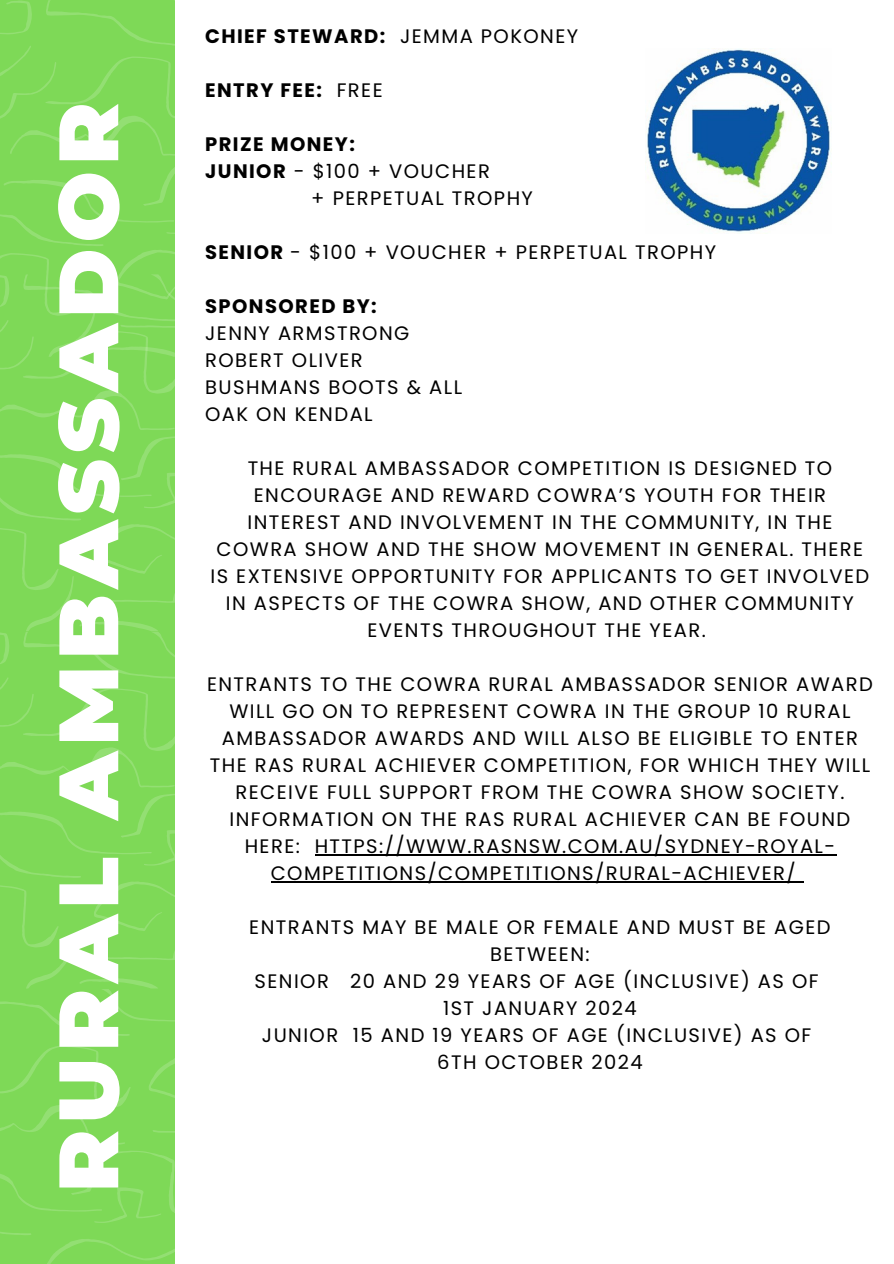
<style>
.page{position:relative;width:894px;height:1264px;background:#fff}
.page>*{position:absolute;margin:0;border:0;box-sizing:border-box;transform-origin:0 0}
.t1{font:900 84px "Montserrat";letter-spacing:.075em;color:#fff}
.t2{font:19.5px/27px "Poppins";letter-spacing:.075em;color:#000;text-align:center}
.t3{font:700 19.5px "Poppins";letter-spacing:.075em;color:#000}
.s1{font-weight:400}
.s2{font-weight:700}
</style>
<div class="page">
<svg style="left:0;top:0;width:175px;height:1035px;background:#7fd959"></svg>
<svg style="left:0;top:1045px;width:175px;height:218px;background:#7fd958"></svg>
<hr style="left:314px;top:854px;width:522px;height:1px;background:#000">
<hr style="left:271px;top:881px;width:526px;height:1px;background:#000">
<img style="left:645px;top:48px;width:185px;height:184px">
<p class="t1" style="left:37px;top:1192px;width:1091px;rotate:-90deg">RURAL AMBASSADOR</p>
<p class="t3" style="left:205px;top:22px;width:374px">CHIEF STEWARD: <span class="s1">JEMMA POKONEY</span></p>
<h1 class="t3" style="left:205px;top:76px;width:179px">ENTRY FEE: <span class="s1">FREE</span></h1>
<p class="t3" style="left:205px;top:130px;width:151px">PRIZE MONEY:</p>
<p class="t2" style="left:205px;top:157px;width:286px"><span class="s2">JUNIOR</span> - $100 + VOUCHER</p>
<p class="t2" style="left:311px;top:184px;width:223px">+ PERPETUAL TROPHY</p>
<p class="t2" style="left:205px;top:238px;width:512px"><span class="s2">SENIOR</span> - $100 + VOUCHER + PERPETUAL TROPHY</p>
<p class="t3" style="left:205px;top:292px;width:173px">SPONSORED BY:</p>
<p class="t2" style="left:205px;top:319px;width:206px">JENNY ARMSTRONG</p>
<p class="t2" style="left:205px;top:346px;width:159px">ROBERT OLIVER</p>
<p class="t2" style="left:205px;top:373px;width:258px">BUSHMANS BOOTS &amp; ALL</p>
<p class="t2" style="left:205px;top:400px;width:169px">OAK ON KENDAL</p>
<p class="t2" style="left:210px;top:454px;width:660px">THE RURAL AMBASSADOR COMPETITION IS DESIGNED TO ENCOURAGE AND REWARD COWRA’S YOUTH FOR THEIR INTEREST AND INVOLVEMENT IN THE COMMUNITY, IN THE COWRA SHOW AND THE SHOW MOVEMENT IN GENERAL. THERE IS EXTENSIVE OPPORTUNITY FOR APPLICANTS TO GET INVOLVED IN ASPECTS OF THE COWRA SHOW, AND OTHER COMMUNITY EVENTS THROUGHOUT THE YEAR.</p>
<p class="t2" style="left:207px;top:670px;width:667px">ENTRANTS TO THE COWRA RURAL AMBASSADOR SENIOR AWARD</p>
<p class="t2" style="left:229px;top:697px;width:622px">WILL GO ON TO REPRESENT COWRA IN THE GROUP 10 RURAL</p>
<p class="t2" style="left:222px;top:724px;width:637px">AMBASSADOR AWARDS AND WILL ALSO BE ELIGIBLE TO ENTER</p>
<p class="t2" style="left:210px;top:751px;width:661px">THE RAS RURAL ACHIEVER COMPETITION, FOR WHICH THEY WILL</p>
<p class="t2" style="left:235px;top:778px;width:610px">RECEIVE FULL SUPPORT FROM THE COWRA SHOW SOCIETY.</p>
<p class="t2" style="left:229px;top:805px;width:622px">INFORMATION ON THE RAS RURAL ACHIEVER CAN BE FOUND</p>
<p class="t2" style="left:245px;top:832px;width:592px">HERE: HTTPS://WWW.RASNSW.COM.AU/SYDNEY-ROYAL-</p>
<p class="t2" style="left:271px;top:859px;width:526px">COMPETITIONS/COMPETITIONS/RURAL-ACHIEVER/</p>
<p class="t2" style="left:249px;top:913px;width:582px">ENTRANTS MAY BE MALE OR FEMALE AND MUST BE AGED<br>BETWEEN:<br>SENIOR 20 AND 29 YEARS OF AGE (INCLUSIVE) AS OF<br>1ST JANUARY 2024<br>JUNIOR 15 AND 19 YEARS OF AGE (INCLUSIVE) AS OF</p>
<p class="t2" style="left:437px;top:1048px;width:207px">6TH OCTOBER 2024</p>
</div>
